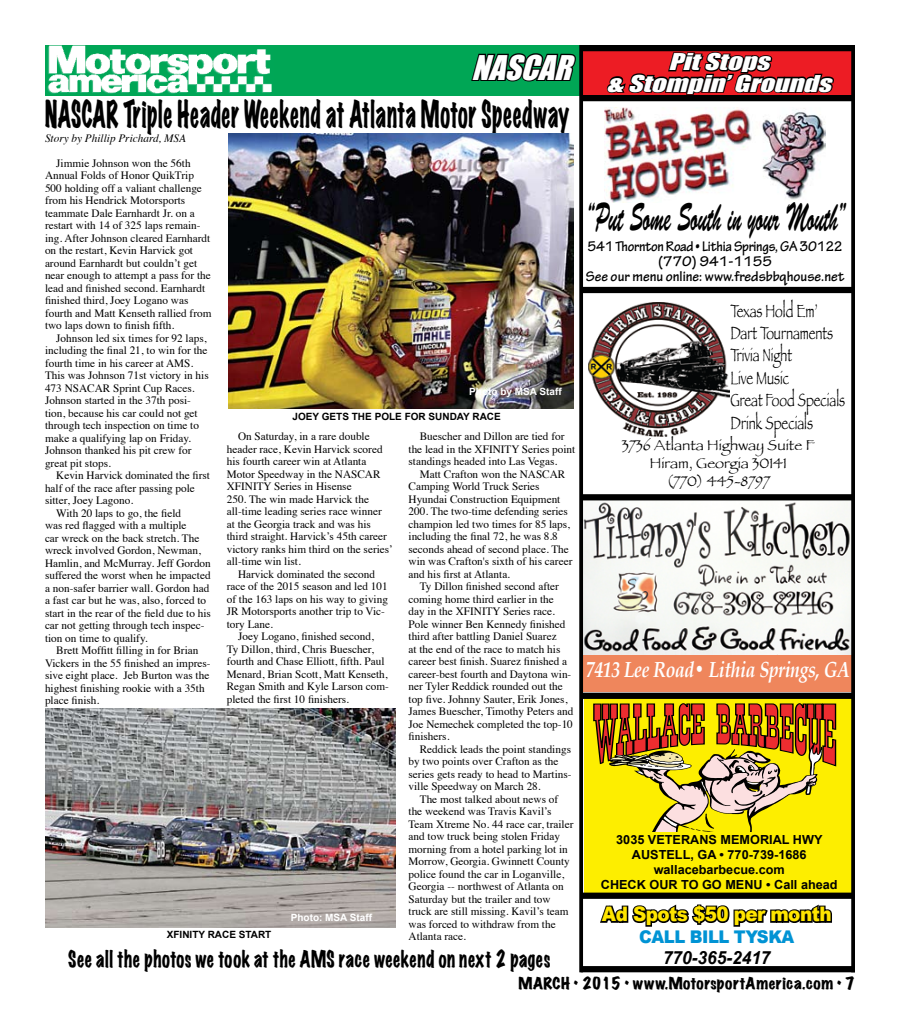
<style>
.page{position:relative;width:900px;height:1035px;background:#fff}
.page>*{position:absolute;margin:0;border:0;box-sizing:border-box;transform-origin:0 0}
.t1{font:39.75px "Brush Script Std";letter-spacing:-.01em;color:#000;scale:.49 1}
.t2{font:expanded 33.75px "Marker Felt";letter-spacing:.03em;color:#000;scale:.59 1}
.t3{font:italic 31.25px "Impact";color:#fff}
.t4{font:italic 700 21.75px "Palatino";letter-spacing:-.02em;color:#fff;scale:.81 1}
.t5{font:italic 21.25px/21.2px "Impact";color:#fff;text-align:center;scale:1.32 1}
.t6{font:expanded 21px "Marker Felt";letter-spacing:.035em;color:#000;scale:.77 1}
.t7{font:900 20px "Arial";letter-spacing:-.03em;color:#ffe500;scale:.92 1}
.t8{font:condensed 18.62px/22.4px "Papyrus";color:#000}
.t9{font:italic 700 18.12px "Arial";color:#000;scale:.95 1}
.t10{font:900 17.5px "Arial";letter-spacing:-.03em;color:#0093d4;scale:.94 1}
.t11{font:700 15px/15px "Tekton Pro";letter-spacing:-.005em;color:#000;text-align:center;scale:.9 1}
.t12{font:15px/18px "Papyrus";color:#000;text-align:center}
.t13{font:expanded 15px "Marker Felt";letter-spacing:.035em;color:#000}
.t14{font:700 12.5px/15px "Arial";color:#000;text-align:center}
.t15{font:11.25px/12.5px "Times";color:#000}
.t16{font:italic 11.25px "Times";color:#000}
.t17{font:700 10px "Arial";color:#000}
.t18{font:700 10px "Arial";color:#fff}
</style>
<div class="page">
<div style="left:45px;top:45px;width:560px;height:51px;background:#00a655"></div>
<svg style="left:471px;top:53px;width:105px;height:29px"></svg>
<img style="left:47px;top:45px;width:225px;height:49px">
<div style="left:584px;top:698px;width:267px;height:196px;background:#fdee00"></div>
<svg style="left:593px;top:703px;width:244px;height:129px"></svg>
<div style="left:581px;top:966px;width:274px;height:6px;background:#000"></div>
<div style="left:580px;top:46px;width:275px;height:50px;background:#ed1c24"></div>
<svg style="left:605px;top:51px;width:230px;height:44px"></svg>
<img style="left:604px;top:107px;width:221px;height:96px">
<div style="left:582px;top:654px;width:270px;height:38px;background:#ef865c"></div>
<img style="left:583px;top:500px;width:268px;height:154px">
<div style="left:581px;top:893px;width:274px;height:6px;background:#000"></div>
<img style="left:589px;top:302px;width:140px;height:134px">
<svg style="left:600px;top:904px;width:232px;height:23px"></svg>
<svg style="left:579px;top:45px;width:4px;height:927px;fill:#000"></svg>
<svg style="left:851px;top:51px;width:4px;height:915px;fill:#000"></svg>
<div style="left:581px;top:693px;width:274px;height:6px;background:#000"></div>
<div style="left:581px;top:494px;width:274px;height:6px;background:#000"></div>
<div style="left:581px;top:287px;width:274px;height:6px;background:#000"></div>
<div style="left:581px;top:95px;width:274px;height:6px;background:#000"></div>
<div style="left:581px;top:45px;width:274px;height:6px;background:#000"></div>
<img style="left:228px;top:134px;width:346px;height:274px">
<img style="left:45px;top:709px;width:351px;height:218px">
<h3 class="t3" style="left:472px;top:43px;width:113px">NASCAR</h3>
<h2 class="t2" style="left:45px;top:89px;width:891px">NASCAR Triple Header Weekend at Atlanta Motor Speedway</h2>
<p class="t16" style="left:45px;top:128px;width:143px">Story by Phillip Prichard, MSA</p>
<p class="t15" style="left:45px;top:156px;width:168px;text-indent:11px">Jimmie Johnson won the 56th Annual Folds of Honor QuikTrip 500 holding off a valiant challenge from his Hendrick Motorsports teammate Dale Earnhardt Jr. on a restart with 14 of 325 laps remain&shy;ing. After Johnson cleared Earnhardt on the restart, Kevin Harvick got around Earnhardt but couldn’t get near enough to attempt a pass for the lead and finished second. Earnhardt finished third, Joey Logano was fourth and Matt Kenseth rallied from two laps down to finish fifth.</p>
<p class="t15" style="left:45px;top:331px;width:165px;text-indent:11px">Johnson led six times for 92 laps, including the final 21, to win for the fourth time in his career at AMS.<br>This was Johnson 71st victory in his<br>473 NSACAR Sprint Cup Races.<br>Johnson started in the 37th posi&shy;tion, because his car could not get through tech inspection on time to make a qualifying lap on Friday.<br>Johnson thanked his pit crew for great pit stops.</p>
<p class="t15" style="left:56px;top:468px;width:155px">Kevin Harvick dominated the first</p>
<p class="t15" style="left:45px;top:481px;width:151px">half of the race after passing pole</p>
<p class="t15" style="left:45px;top:493px;width:90px">sitter, Joey Lagono.</p>
<p class="t15" style="left:56px;top:506px;width:126px">With 20 laps to go, the field</p>
<p class="t15" style="left:45px;top:518px;width:143px">was red flagged with a multiple</p>
<p class="t15" style="left:45px;top:531px;width:156px">car wreck on the back stretch. The</p>
<p class="t15" style="left:45px;top:543px;width:157px">wreck involved Gordon, Newman,</p>
<p class="t15" style="left:45px;top:556px;width:167px">Hamlin, and McMurray. Jeff Gordon</p>
<p class="t15" style="left:45px;top:568px;width:167px">suffered the worst when he impacted</p>
<p class="t15" style="left:45px;top:581px;width:166px">a non-safer barrier wall. Gordon had</p>
<p class="t15" style="left:45px;top:593px;width:163px">a fast car but he was, also, forced to</p>
<p class="t15" style="left:45px;top:606px;width:167px">start in the rear of the field due to his</p>
<p class="t15" style="left:45px;top:618px;width:161px">car not getting through tech inspec-</p>
<p class="t15" style="left:45px;top:631px;width:104px">tion on time to qualify.</p>
<p class="t15" style="left:56px;top:643px;width:144px">Brett Moffitt filling in for Brian</p>
<p class="t15" style="left:45px;top:656px;width:167px">Vickers in the 55 finished an impres-</p>
<p class="t15" style="left:45px;top:668px;width:166px">sive eight place. Jeb Burton was the</p>
<p class="t15" style="left:45px;top:681px;width:161px">highest finishing rookie with a 35th</p>
<p class="t15" style="left:45px;top:693px;width:56px">place finish.</p>
<p class="t18" style="left:469px;top:386px;width:94px">Photo by MSA Staff</p>
<p class="t17" style="left:293px;top:410px;width:210px">JOEY GETS THE POLE FOR SUNDAY RACE</p>
<p class="t15" style="left:238px;top:429px;width:133px">On Saturday, in a rare double</p>
<p class="t15" style="left:227px;top:442px;width:157px">header race, Kevin Harvick scored</p>
<p class="t15" style="left:227px;top:454px;width:141px">his fourth career win at Atlanta</p>
<p class="t15" style="left:227px;top:467px;width:155px">Motor Speedway in the NASCAR</p>
<p class="t15" style="left:227px;top:479px;width:126px">XFINITY Series in Hisense</p>
<p class="t15" style="left:227px;top:492px;width:144px">250. The win made Harvick the</p>
<p class="t15" style="left:227px;top:504px;width:156px">all-time leading series race winner</p>
<p class="t15" style="left:227px;top:517px;width:146px">at the Georgia track and was his</p>
<p class="t15" style="left:227px;top:529px;width:162px">third straight. Harvick’s 45th career</p>
<p class="t15" style="left:227px;top:542px;width:168px">victory ranks him third on the series’</p>
<p class="t15" style="left:227px;top:554px;width:76px">all-time win list.</p>
<p class="t15" style="left:238px;top:567px;width:139px">Harvick dominated the second</p>
<p class="t15" style="left:227px;top:579px;width:162px">race of the 2015 season and led 101</p>
<p class="t15" style="left:227px;top:592px;width:163px">of the 163 laps on his way to giving</p>
<p class="t15" style="left:227px;top:604px;width:160px">JR Motorsports another trip to Vic-</p>
<p class="t15" style="left:227px;top:617px;width:48px">tory Lane.</p>
<p class="t15" style="left:238px;top:629px;width:137px">Joey Logano, finished second,</p>
<p class="t15" style="left:227px;top:642px;width:149px">Ty Dillon, third, Chris Buescher,</p>
<p class="t15" style="left:227px;top:654px;width:159px">fourth and Chase Elliott, fifth. Paul</p>
<p class="t15" style="left:227px;top:667px;width:162px">Menard, Brian Scott, Matt Kenseth,</p>
<p class="t15" style="left:227px;top:679px;width:164px">Regan Smith and Kyle Larson com-</p>
<p class="t15" style="left:227px;top:692px;width:124px">pleted the first 10 finishers.</p>
<p class="t15" style="left:409px;top:429px;width:168px;text-indent:11px">Buescher and Dillon are tied for the lead in the XFINITY Series point standings headed into Las Vegas.</p>
<p class="t15" style="left:409px;top:467px;width:165px;text-indent:11px">Matt Crafton won the NASCAR<br>Camping World Truck Series<br>Hyundai Construction Equipment<br>200. The two-time defending series champion led two times for 85 laps, including the final 72, he was 8.8 seconds ahead of second place. The win was Crafton's sixth of his career and his first at Atlanta.</p>
<p class="t15" style="left:409px;top:579px;width:166px;text-indent:11px">Ty Dillon finished second after coming home third earlier in the<br>day in the XFINITY Series race.<br>Pole winner Ben Kennedy finished third after battling Daniel Suarez<br>at the end of the race to match his career best finish. Suarez finished a career-best fourth and Daytona win&shy;ner Tyler Reddick rounded out the top five. Johnny Sauter, Erik Jones,<br>James Buescher, Timothy Peters and<br>Joe Nemechek completed the top-10 finishers.</p>
<p class="t15" style="left:409px;top:742px;width:165px;text-indent:11px">Reddick leads the point standings by two points over Crafton as the series gets ready to head to Martins&shy;ville Speedway on March 28.</p>
<p class="t15" style="left:409px;top:792px;width:166px;text-indent:11px">The most talked about news of the weekend was Travis Kavil’s<br>Team Xtreme No. 44 race car, trailer and tow truck being stolen Friday morning from a hotel parking lot in<br>Morrow, Georgia. Gwinnett County police found the car in Loganville,<br>Georgia -- northwest of Atlanta on<br>Saturday but the trailer and tow truck are still missing. Kavil’s team was forced to withdraw from the<br>Atlanta race.</p>
<h3 class="t6" style="left:68px;top:943px;width:628px">See all the photos we took at the AMS race weekend on next 2 pages</h3>
<p class="t18" style="left:291px;top:911px;width:83px">Photo: MSA Staff</p>
<p class="t17" style="left:167px;top:929px;width:106px">XFINITY RACE START</p>
<h3 class="t5" style="left:607px;top:51px;width:178px">PitStops<br>&amp; Stompin’Grounds</h3>
<h1 class="t1" style="left:586px;top:195px;width:535px">“Put Some South in your Mouth”</h1>
<h3 class="t11" style="left:586px;top:239px;width:289px">541 Thornton Road • Lithia Springs, GA 30122 (770) 941-1155<br>See our menu online: www.fredsbbqhouse.net</h3>
<h3 class="t8" style="left:731px;top:299px;width:116px">Texas Hold Em’<br>Dart Tournaments<br>Trivia Night<br>Live Music<br>Great Food Specials<br>Drink Specials</h3>
<h3 class="t12" style="left:622px;top:436px;width:195px">3736 Atlanta Highway Suite F<br>Hiram, Georgia 30141<br>(770) 445-8797</h3>
<h3 class="t4" style="left:586px;top:656px;width:327px">7413 Lee Road• Lithia Springs, GA</h3>
<p class="t14" style="left:601px;top:833px;width:238px">3035 VETERANS MEMORIAL HWY<br>AUSTELL, GA • 770-739-1686 wallacebarbecue.com<br>CHECK OUR TO GO MENU • Call ahead</p>
<h3 class="t7" style="left:602px;top:903px;width:251px">Ad Spots $50 per month</h3>
<h3 class="t10" style="left:639px;top:927px;width:166px">CALL BILL TYSKA</h3>
<h3 class="t9" style="left:663px;top:947px;width:115px">770-365-2417</h3>
<h3 class="t13" style="left:518px;top:973px;width:338px">MARCH • 2015 • www.MotorsportAmerica.com • 7</h3>
</div>
